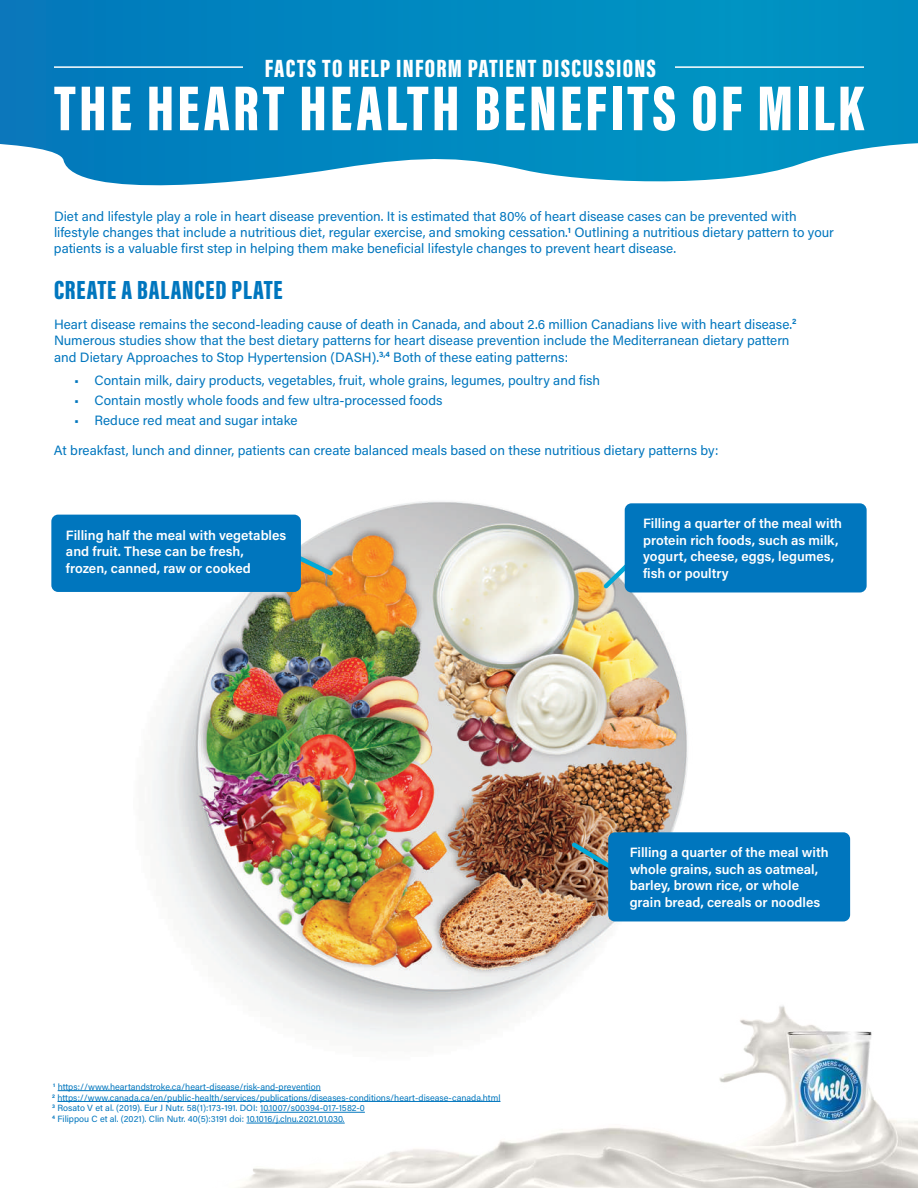
<style>
.page{position:relative;width:918px;height:1188px;background:#fff}
.page>*{position:absolute;margin:0;border:0;box-sizing:border-box;transform-origin:0 0}
.t1{font:900 65.25px "Acumin Pro Extra Cond";letter-spacing:.05em;color:#fff}
.t2{font:900 27px "Acumin Pro Extra Cond";letter-spacing:.03em;color:#0076be}
.t3{font:900 25.65px "Acumin Pro Extra Cond";letter-spacing:.05em;color:#fff}
.t4{font:13.5px/16.2px "Acumin Pro";color:#0076be}
.t5{font:600 13.5px/16.5px "Acumin Pro";color:#fff}
.t6{font:9px/10.8px "Acumin Pro";color:#0076be}
</style>
<div class="page">
<svg style="left:0;top:0;width:918px;height:119px;background:#0087bf"></svg>
<svg style="left:0;top:119px;width:918px;height:67px"></svg>
<img style="left:111px;top:501px;width:645px;height:495px">
<svg style="left:600px;top:552px;width:41px;height:41px"></svg>
<svg style="left:568px;top:839px;width:40px;height:50px;background:#907560"></svg>
<svg style="left:301px;top:544px;width:36px;height:35px"></svg>
<div style="left:625px;top:503px;width:242px;height:89px;background:#0076be;border-radius:7px"></div>
<div style="left:608px;top:832px;width:242px;height:89px;background:#0076be;border-radius:7px"></div>
<div style="left:51px;top:515px;width:250px;height:77px;background:#0076be;border-radius:7px"></div>
<hr style="left:54px;top:66px;width:189px;height:2px;background:#fff">
<hr style="left:675px;top:66px;width:189px;height:2px;background:#fff">
<img style="left:57px;top:996px;width:861px;height:192px">
<hr style="left:58px;top:1090px;width:263px;height:1px;background:#0076be">
<hr style="left:57px;top:1101px;width:443px;height:1px;background:#0076be">
<hr style="left:260px;top:1112px;width:105px;height:1px;background:#0076be">
<hr style="left:247px;top:1123px;width:98px;height:1px;background:#0076be">
<h3 class="t3" style="left:265px;top:53px;width:393px">FACTS TO HELP INFORM PATIENT DISCUSSIONS</h3>
<h1 class="t1" style="left:54px;top:68px;width:812px">THE HEART HEALTH BENEFITS OF MILK</h1>
<p class="t4" style="left:54px;top:207px;width:782px">Diet and lifestyle play a role in heart disease prevention. It is estimated that 80% of heart disease cases can be prevented with lifestyle changes that include a nutritious diet, regular exercise, and smoking cessation.<sup>1</sup> Outlining a nutritious dietary pattern to your patients is a valuable first step in helping them make beneficial lifestyle changes to prevent heart disease.</p>
<h2 class="t2" style="left:54px;top:273px;width:230px">CREATE A BALANCED PLATE</h2>
<p class="t4" style="left:54px;top:315px;width:744px">Heart disease remains the second-leading cause of death in Canada, and about 2.6 million Canadians live with heart disease.<sup>2<br></sup>Numerous studies show that the best dietary patterns for heart disease prevention include the Mediterranean dietary pattern and Dietary Approaches to Stop Hypertension (DASH).<sup>3,4</sup> Both of these eating patterns:</p>
<p class="t4" style="left:74px;top:372px;width:527px">• Contain milk, dairy products, vegetables, fruit, whole grains, legumes, poultry and fish</p>
<p class="t4" style="left:74px;top:392px;width:370px">• Contain mostly whole foods and few ultra-processed foods</p>
<p class="t4" style="left:74px;top:411px;width:225px">• Reduce red meat and sugar intake</p>
<p class="t4" style="left:54px;top:441px;width:666px">At breakfast, lunch and dinner, patients can create balanced meals based on these nutritious dietary patterns by:</p>
<p class="t5" style="left:66px;top:526px;width:222px">Filling half the meal with vegetables and fruit. These can be fresh, frozen, canned, raw or cooked</p>
<p class="t5" style="left:643px;top:515px;width:201px">Filling a quarter of the meal with protein rich foods, such as milk, yogurt, cheese, eggs, legumes, fish or poultry</p>
<p class="t6" style="left:52px;top:1081px;width:450px"><sup>1</sup> https://www.heartandstroke.ca/heart-disease/risk-and-prevention<br><sup>2</sup> https://www.canada.ca/en/public-health/services/publications/diseases-conditions/heart-disease-canada.html <sup>3</sup> Rosato V et al. (2019). Eur J Nutr. 58(1):173-191. DOI: 10.1007/s00394-017-1582-0<br><sup>4</sup> Filippou C et al. (2021). Clin Nutr. 40(5):3191 doi: 10.1016/j.clnu.2021.01.030.</p>
<p class="t5" style="left:630px;top:844px;width:200px">Filling a quarter of the meal with whole grains, such as oatmeal, barley, brown rice, or whole grain bread, cereals or noodles</p>
</div>
